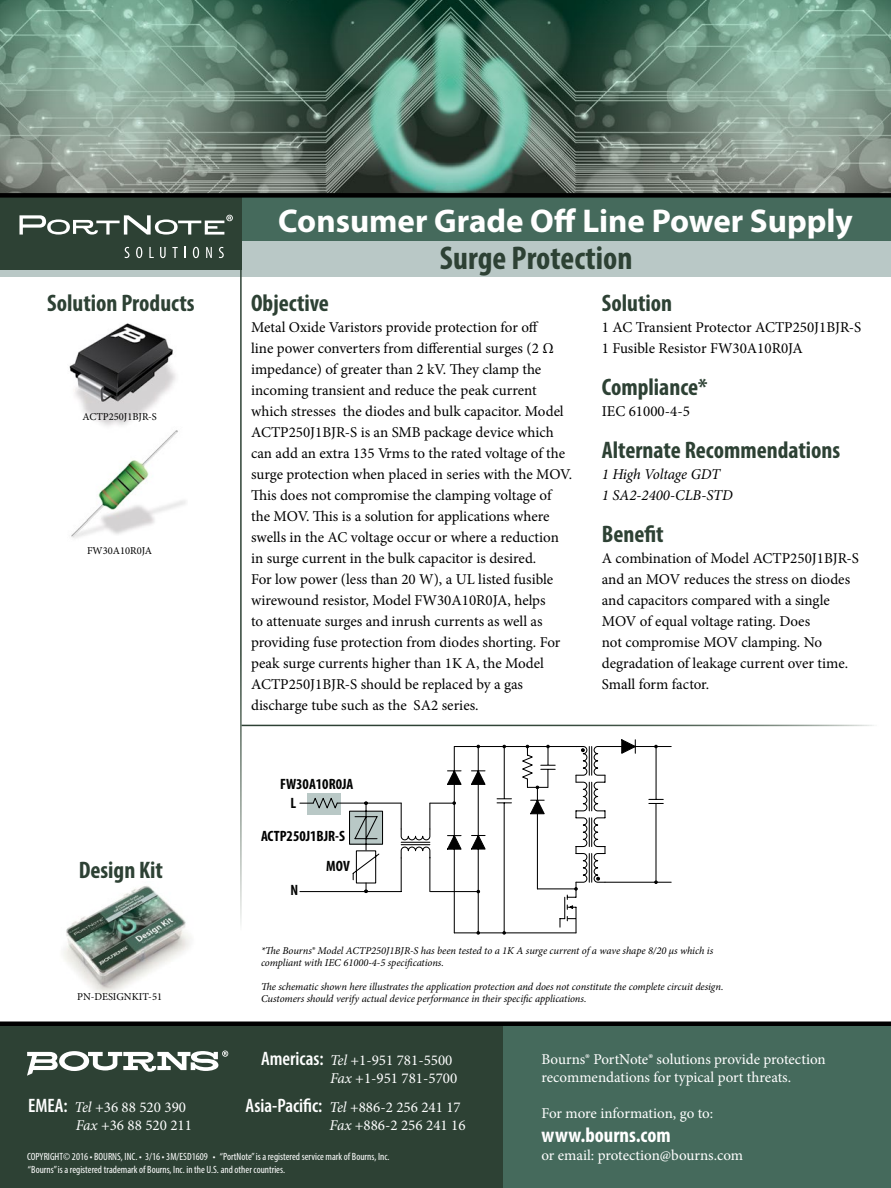
<style>
.page{position:relative;width:891px;height:1188px;background:#fff}
.page>*{position:absolute;margin:0;border:0;box-sizing:border-box;transform-origin:0 0}
.t1{font:700 33px "Myriad Pro";color:#fff}
.t2{font:700 condensed 33px "Myriad Pro";color:#2d4134}
.t3{font:700 condensed 24px "Myriad Pro";color:#2d4134}
.t4{font:700 condensed 21px "Myriad Pro";color:#fff}
.t5{font:15px/21px "Minion Pro";color:#000}
.t6{font:15px/18px "Minion Pro";color:#fff}
.t7{font:italic 15px/21px "Minion Pro";color:#000}
.t8{font:700 condensed 15px/18.6px "Myriad Pro";color:#030403}
.t9{font:700 condensed 15px "Myriad Pro";color:#010101}
.t10{font:italic 10.5px/12px "Minion Pro";letter-spacing:-.005em;color:#000}
.t11{font:condensed 10.5px/12.6px "Myriad Pro";color:#fff}
.t12{font:10.5px "Minion Pro";color:#000}
.s1{font-family:"Myriad Pro";font-weight:600;font-stretch:condensed;font-size:19.5px}
.s2{font-style:italic}
</style>
<div class="page">
<div style="left:308px;top:793px;width:33px;height:22px;background:#b9c8c6"></div>
<svg style="left:606px;top:748px;width:58px;height:134px"></svg>
<hr style="left:605px;top:746px;width:66px;height:1px;background:#010101">
<svg style="left:620px;top:739px;width:18px;height:16px"></svg>
<hr style="left:605px;top:882px;width:66px;height:1px;background:#010101">
<svg style="left:654px;top:880px;width:4px;height:4px"></svg>
<svg style="left:312px;top:797px;width:88px;height:96px"></svg>
<hr style="left:300px;top:891px;width:101px;height:1px;background:#010101">
<svg style="left:400px;top:745px;width:206px;height:190px"></svg>
<svg style="left:300px;top:803px;width:13px;height:1px"></svg>
<img style="left:0;top:0;width:891px;height:193px">
<div style="left:0;top:238px;width:891px;height:38px;background:#b9c8c6"></div>
<div style="left:179px;top:197px;width:712px;height:43px;background:#456a5c"></div>
<div style="left:0;top:196px;width:242px;height:74px;background:#2d4134"></div>
<hr style="left:240px;top:196px;width:2px;height:974px;background:#fff">
<div style="left:482px;top:1024px;width:409px;height:164px;background:#456a5c"></div>
<div style="left:0;top:1024px;width:502px;height:164px;background:#2d4134"></div>
<img style="left:69px;top:323px;width:117px;height:215px">
<div style="left:0;top:193px;width:891px;height:5px;background:#000"></div>
<svg style="left:125px;top:247px;width:4px;height:11px"></svg>
<svg style="left:136px;top:247px;width:6px;height:11px"></svg>
<svg style="left:149px;top:247px;width:5px;height:11px"></svg>
<svg style="left:160px;top:247px;width:6px;height:11px"></svg>
<svg style="left:172px;top:247px;width:6px;height:11px"></svg>
<svg style="left:184px;top:247px;width:2px;height:11px"></svg>
<svg style="left:193px;top:247px;width:6px;height:11px"></svg>
<svg style="left:206px;top:247px;width:6px;height:11px"></svg>
<svg style="left:219px;top:247px;width:5px;height:11px"></svg>
<svg style="left:19px;top:215px;width:214px;height:20px"></svg>
<hr style="left:0;top:1022px;width:891px;height:4px;background:#000">
<svg style="left:27px;top:1051px;width:201px;height:25px"></svg>
<img style="left:63px;top:886px;width:128px;height:108px">
<h2 class="t3" style="left:47px;top:288px;width:149px">Solution Products</h2>
<p class="t12" style="left:82px;top:410px;width:76px">ACTP250J1BJR-S</p>
<p class="t12" style="left:87px;top:543px;width:67px">FW30A10R0JA</p>
<h2 class="t3" style="left:79px;top:855px;width:86px">Design Kit</h2>
<p class="t12" style="left:77px;top:990px;width:86px">PN-DESIGNKIT-51</p>
<h1 class="t1" style="left:278px;top:199px;width:576px">Consumer Grade Off Line Power Supply</h1>
<h1 class="t2" style="left:440px;top:237px;width:194px">Surge Protection</h1>
<h2 class="t3" style="left:251px;top:288px;width:79px">Objective</h2>
<p class="t5" style="left:251px;top:317px;width:323px">Metal Oxide Varistors provide protection for off<br>line power converters from differential surges (2 Ω impedance) of greater than 2 kV. They clamp the incoming transient and reduce the peak current which stresses the diodes and bulk capacitor. Model ACTP250J1BJR-S is an SMB package device which can add an extra 135 Vrms to the rated voltage of the surge protection when placed in series with the MOV.<br>This does not compromise the clamping voltage of the MOV. This is a solution for applications where swells in the AC voltage occur or where a reduction in surge current in the bulk capacitor is desired.<br>For low power (less than 20 W), a UL listed fusible wirewound resistor, Model FW30A10R0JA, helps<br>to attenuate surges and inrush currents as well as providing fuse protection from diodes shorting. For peak surge currents higher than 1K A, the Model ACTP250J1BJR-S should be replaced by a gas discharge tube such as the SA2 series.</p>
<p class="t8" style="left:290px;top:775px;width:65px;text-indent:-10px">FW30A10R0JA<br>L</p>
<p class="t9" style="left:261px;top:827px;width:86px">ACTP250J1BJR-S</p>
<p class="t8" style="left:326px;top:856px;width:25px">MOV</p>
<p class="t8" style="left:290px;top:881px;width:9px">N</p>
<h2 class="t3" style="left:602px;top:288px;width:72px">Solution</h2>
<p class="t5" style="left:602px;top:317px;width:261px">1 AC Transient Protector ACTP250J1BJR-S<br>1 Fusible Resistor FW30A10R0JA</p>
<h2 class="t3" style="left:602px;top:372px;width:107px">Compliance*</h2>
<p class="t5" style="left:602px;top:401px;width:90px">IEC 61000-4-5</p>
<h2 class="t3" style="left:602px;top:435px;width:240px">Alternate Recommendations</h2>
<p class="t7" style="left:602px;top:464px;width:132px">1 High Voltage GDT<br>1 SA2-2400-CLB-STD</p>
<h2 class="t3" style="left:602px;top:519px;width:63px">Benefit</h2>
<p class="t5" style="left:602px;top:548px;width:259px">A combination of Model ACTP250J1BJR-S and an MOV reduces the stress on diodes and capacitors compared with a single MOV of equal voltage rating. Does<br>not compromise MOV clamping. No degradation of leakage current over time.<br>Small form factor.</p>
<p class="t10" style="left:261px;top:944px;width:454px">*The Bourns® Model ACTP250J1BJR-S has been tested to a 1K A surge current of a wave shape 8/20 µs which is compliant with IEC 61000-4-5 specifications.</p>
<p class="t10" style="left:261px;top:980px;width:464px">The schematic shown here illustrates the application protection and does not constitute the complete circuit design.<br>Customers should verify actual device performance in their specific applications.</p>
<p class="t6" style="left:76px;top:1098px;width:118px;text-indent:-48px"><span class="s1">EMEA:</span> <span class="s2">Tel</span> +36 88 520 390<br><span class="s2">Fax</span> +36 88 520 211</p>
<p class="t6" style="left:330px;top:1051px;width:129px;text-indent:-69px"><span class="s1">Americas:</span> <span class="s2">Tel</span> +1-951 781-5500<br><span class="s2">Fax</span> +1-951 781-5700</p>
<p class="t6" style="left:330px;top:1098px;width:137px;text-indent:-84px"><span class="s1">Asia-Pacific:</span> <span class="s2">Tel</span> +886-2 256 241 17<br><span class="s2">Fax</span> +886-2 256 241 16</p>
<p class="t11" style="left:27px;top:1150px;width:364px">COPYRIGHT© 2016 • BOURNS, INC. • 3/16 • 3M/ESD1609 • “PortNote” is a registered service mark of Bourns, Inc. “Bourns” is a registered trademark of Bourns, Inc. in the U.S. and other countries.</p>
<p class="t6" style="left:541px;top:1050px;width:286px">Bourns® PortNote® solutions provide protection recommendations for typical port threats.</p>
<p class="t6" style="left:541px;top:1104px;width:173px">For more information, go to:</p>
<h3 class="t4" style="left:542px;top:1122px;width:131px">www.bourns.com</h3>
<p class="t6" style="left:542px;top:1146px;width:203px">or email: protection@bourns.com</p>
</div>
